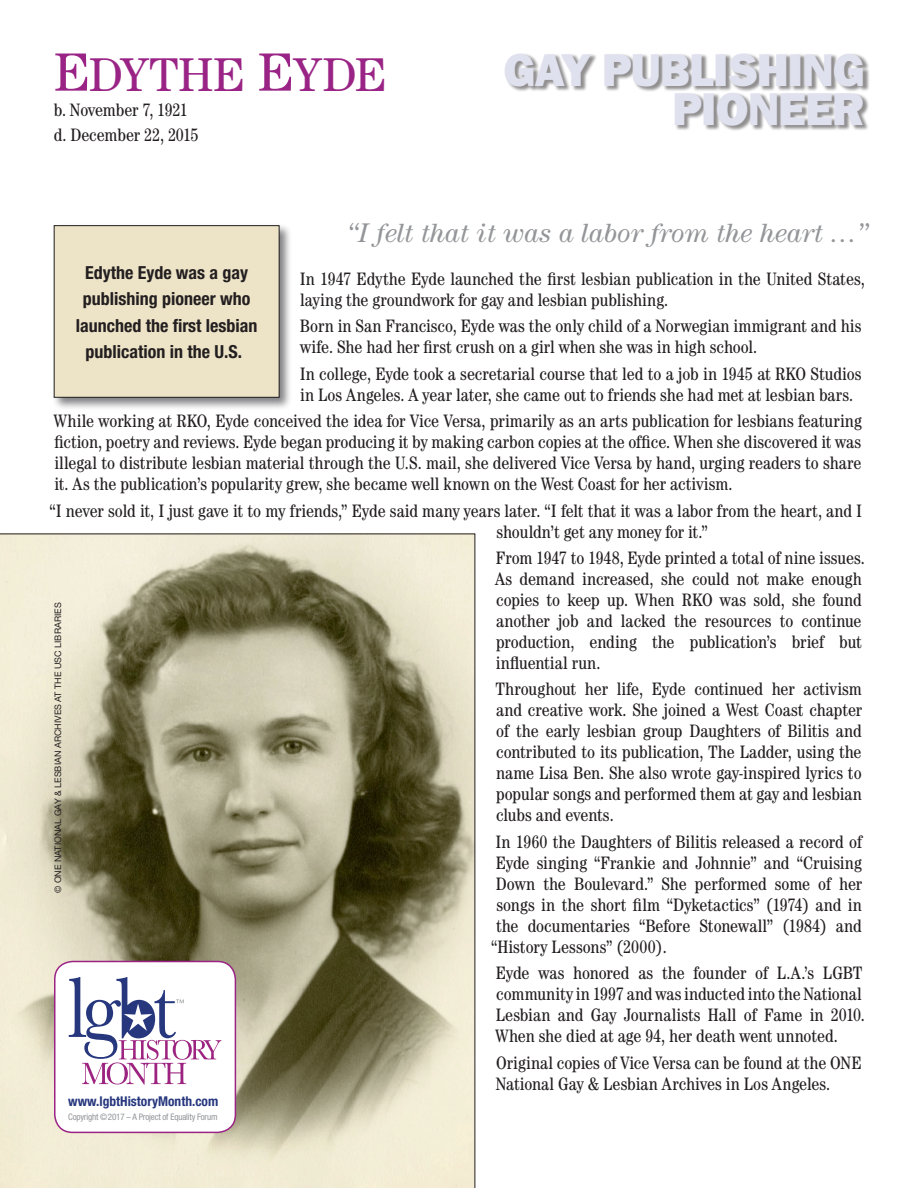
<style>
.page{position:relative;width:918px;height:1188px;background:#fff}
.page>*{position:absolute;margin:0;border:0;box-sizing:border-box;transform-origin:0 0}
.t1{font:47.55px "Century Book SC880";color:#9a2485}
.t2{font:800 39px/39px "Franklin";letter-spacing:-.02em;color:#e0e1ee;text-align:right}
.t3{font:italic 27px "Century";color:#939598}
._2016_Bio_Text{font:condensed 18px/21px "Century";color:#231f20}
.BoxTEXT{font:700 condensed 18px/26.2px "Helvetica Neue";color:#231f20;text-align:center}
.b_d__dates{font:condensed 18px "Century";letter-spacing:-.005em;color:#231f20}
.t4{font:700 condensed 13.5px "Helvetica Neue";color:#27377e}
.t5{font:9px "Helvetica Neue";color:#231f20}
.t6{font:condensed 9px "Helvetica Neue";letter-spacing:-.02em;color:#939598}
.s1{font-size:54px}
</style>
<div class="page">
<svg style="left:0;top:534px;width:475px;height:654px;background:#afaa8f"></svg>
<div style="left:55px;top:962px;width:180px;height:170px;background:#fff;border-radius:18px"></div>
<div style="left:54px;top:961px;width:182px;height:172px;border:2px solid #9a2485;border-radius:18px"></div>
<svg style="left:69px;top:977px;width:152px;height:108px"></svg>
<div style="left:505px;top:53px;width:365px;height:79px;background:#231f20;opacity:.5"></div>
<div style="left:51px;top:223px;width:242px;height:188px;background:#000007;opacity:.5"></div>
<div style="left:54px;top:226px;width:225px;height:171px;background:#ede4c7"></div>
<div style="left:54px;top:225px;width:226px;height:173px;border:1px solid #231f20"></div>
<p class="t1" style="left:54px;top:47px;width:334px"><span class="s1">E</span>dythe <span class="s1">E</span>yde</p>
<p class="b_d__dates" style="left:54px;top:99px;width:136px">b. November 7, 1921</p>
<p class="b_d__dates" style="left:54px;top:125px;width:146px">d. December 22, 2015</p>
<p class="t2" style="left:503px;top:50px;width:364px">GAY PUBLISHING<br>PIONEER</p>
<p class="t3" style="left:348px;top:217px;width:522px">“I felt that it was a labor from the heart …”</p>
<p class="BoxTEXT" style="left:76px;top:259px;width:183px">Edythe Eyde was a gay publishing pioneer who launched the first lesbian publication in the U.S.</p>
<p class="_2016_Bio_Text" style="left:300px;top:268px;width:567px">In 1947 Edythe Eyde launched the first lesbian publication in the United States, laying the groundwork for gay and lesbian publishing.</p>
<p class="_2016_Bio_Text" style="left:300px;top:316px;width:563px">Born in San Francisco, Eyde was the only child of a Norwegian immigrant and his wife. She had her first crush on a girl when she was in high school.</p>
<p class="_2016_Bio_Text" style="left:300px;top:363px;width:563px">In college, Eyde took a secretarial course that led to a job in 1945 at RKO Studios in Los Angeles. A year later, she came out to friends she had met at lesbian bars.</p>
<p class="_2016_Bio_Text" style="left:54px;top:410px;width:810px;text-align:justify">While working at RKO, Eyde conceived the idea for Vice Versa, primarily as an arts publication for lesbians featuring fiction, poetry and reviews. Eyde began producing it by making carbon copies at the office. When she discovered it was illegal to distribute lesbian material through the U.S. mail, she delivered Vice Versa by hand, urging readers to share it. As the publication’s popularity grew, she became well known on the West Coast for her activism.</p>
<p class="_2016_Bio_Text" style="left:497px;top:500px;width:367px;text-indent:-447px">“I never sold it, I just gave it to my friends,” Eyde said many years later. “I felt that it was a labor from the heart, and I shouldn’t get any money for it.”</p>
<p class="_2016_Bio_Text" style="left:495px;top:547px;width:371px">From 1947 to 1948, Eyde printed a total of nine issues.<br>As demand increased, she could not make enough copies to keep up. When RKO was sold, she found another job and lacked the resources to continue production, ending the publication’s brief but influential run.</p>
<p class="_2016_Bio_Text" style="left:496px;top:679px;width:368px;text-align:justify">Throughout her life, Eyde continued her activism and creative work. She joined a West Coast chapter of the early lesbian group Daughters of Bilitis and contributed to its publication, The Ladder, using the name Lisa Ben. She also wrote gay-inspired lyrics to popular songs and performed them at gay and lesbian clubs and events.</p>
<p class="_2016_Bio_Text" style="left:496px;top:831px;width:368px">In 1960 the Daughters of Bilitis released a record of</p>
<p class="_2016_Bio_Text" style="left:496px;top:852px;width:368px">Eyde singing “Frankie and Johnnie” and “Cruising</p>
<p class="_2016_Bio_Text" style="left:496px;top:873px;width:368px">Down the Boulevard.” She performed some of her</p>
<p class="_2016_Bio_Text" style="left:497px;top:894px;width:367px">songs in the short film “Dyketactics” (1974) and in</p>
<p class="_2016_Bio_Text" style="left:496px;top:915px;width:367px">the documentaries “Before Stonewall” (1984) and</p>
<p class="_2016_Bio_Text" style="left:491px;top:936px;width:177px">“History Lessons” (2000).</p>
<p class="_2016_Bio_Text" style="left:495px;top:962px;width:371px">Eyde was honored as the founder of L.A.’s LGBT community in 1997 and was inducted into the National Lesbian and Gay Journalists Hall of Fame in 2010.<br>When she died at age 94, her death went unnoted.</p>
<p class="_2016_Bio_Text" style="left:496px;top:1052px;width:367px">Original copies of Vice Versa can be found at the ONE<br>National Gay &amp; Lesbian Archives in Los Angeles.</p>
<p class="t5" style="left:53px;top:893px;width:292px;rotate:-90deg">© ONE NATIONAL GAY &amp; LESBIAN ARCHIVES AT THE USC LIBRARIES</p>
<p class="t4" style="left:68px;top:1093px;width:152px">www.lgbtHistoryMonth.com</p>
<p class="t6" style="left:68px;top:1112px;width:151px">Copyright © 2017 – A Project of Equality Forum</p>
</div>
